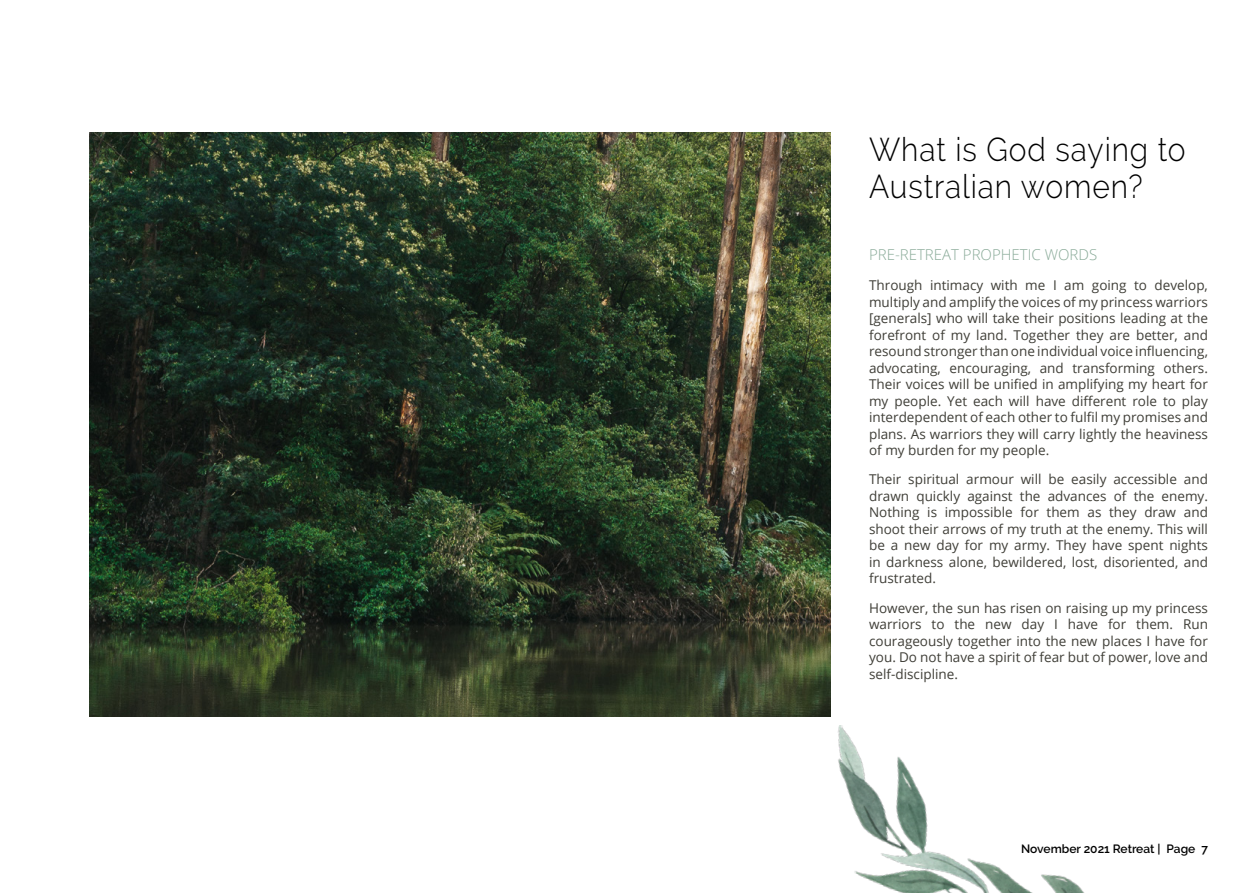
<style>
.page{position:relative;width:1259px;height:893px;background:#fff}
.page>*{position:absolute;margin:0;border:0;box-sizing:border-box;transform-origin:0 0}
.t1{font:300 33px/37.5px "Raleway";letter-spacing:.03em;color:#000;scale:.91 1}
.t2{font:300 15px "Open Sans";color:#89aa98}
.t3{font:13.5px/16.5px "Open Sans";color:#3f3e37;text-align:justify}
.t4{font:600 12px "Raleway";color:#000}
</style>
<div class="page">
<img style="left:838px;top:725px;width:247px;height:168px">
<img style="left:90px;top:133px;width:741px;height:583px">
<h1 class="t1" style="left:869px;top:130px;width:349px">What is God saying to<br>Australian women?</h1>
<p class="t2" style="left:869px;top:244px;width:230px">PRE-RETREAT PROPHETIC WORDS</p>
<p class="t3" style="left:869px;top:277px;width:340px">Through intimacy with me I am going to develop, multiply and amplify the voices of my princess warriors [generals] who will take their positions leading at the forefront of my land. Together they are better, and resound stronger than one individual voice influencing, advocating, encouraging, and transforming others.<br>Their voices will be unified in amplifying my heart for my people. Yet each will have different role to play interdependent of each other to fulfil my promises and plans. As warriors they will carry lightly the heaviness of my burden for my people.</p>
<p class="t3" style="left:869px;top:471px;width:340px">Their spiritual armour will be easily accessible and drawn quickly against the advances of the enemy.<br>Nothing is impossible for them as they draw and shoot their arrows of my truth at the enemy. This will be a new day for my army. They have spent nights in darkness alone, bewildered, lost, disoriented, and frustrated.</p>
<p class="t3" style="left:869px;top:599px;width:340px">However, the sun has risen on raising up my princess warriors to the new day I have for them. Run courageously together into the new places I have for you. Do not have a spirit of fear but of power, love and self-discipline.</p>
<p class="t4" style="left:1021px;top:842px;width:188px">November 2021 Retreat | Page 7</p>
</div>
